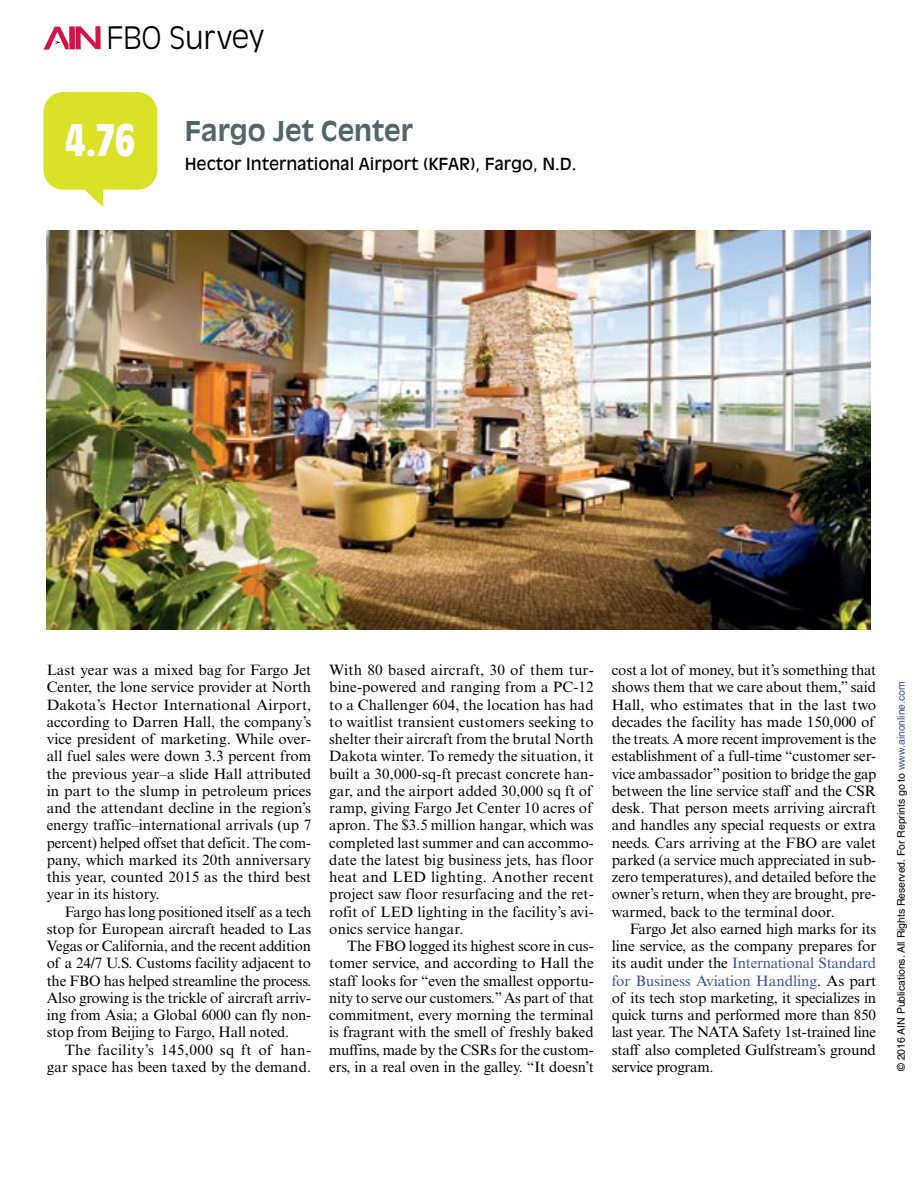
<style>
.page{position:relative;width:918px;height:1188px;background:#fff}
.page>*{position:absolute;margin:0;border:0;box-sizing:border-box;transform-origin:0 0}
.t1{font:700 condensed 44.7px "Antique Olive Std";color:#fff}
.t2{font:300 30.45px "Antique Olive Std";letter-spacing:-.01em;color:#000}
.t3{font:700 27px "Antique Olive Std";color:#52656b}
.t4{font:16.5px "Antique Olive Std";color:#000}
.t5{font:15px/17.2px "Times New Roman MT Std";letter-spacing:-.005em;color:#000;text-align:justify}
.t6{font:10.5px "Helvetica LT Std";letter-spacing:-.005em;color:#000}
.s1{color:#3953a4}
</style>
<div class="page">
<div style="left:69px;top:26px;width:6px;height:23px;background:#d31245"></div>
<svg style="left:44px;top:27px;width:25px;height:23px"></svg>
<svg style="left:75px;top:26px;width:26px;height:23px"></svg>
<img style="left:47px;top:230px;width:824px;height:400px">
<svg style="left:44px;top:92px;width:113px;height:114px"></svg>
<h2 class="t2" style="left:106px;top:20px;width:160px">FBO Survey</h2>
<h1 class="t1" style="left:65px;top:115px;width:72px">4.76</h1>
<h3 class="t3" style="left:185px;top:115px;width:229px">Fargo Jet Center</h3>
<p class="t4" style="left:185px;top:154px;width:393px">Hector International Airport (KFAR), Fargo, N.D.</p>
<p class="t5" style="left:47px;top:661px;width:266px">Last year was a mixed bag for Fargo Jet Center, the lone service provider at North Dakota’s Hector International Airport, according to Darren Hall, the company’s vice president of marketing. While over&shy;all fuel sales were down 3.3 percent from the previous year–a slide Hall attributed in part to the slump in petroleum prices and the attendant decline in the region’s energy traffic–international arrivals (up 7 percent) helped offset that deficit. The com&shy;pany, which marked its 20th anniversary this year, counted 2015 as the third best year in its history.</p>
<p class="t5" style="left:47px;top:903px;width:266px;text-indent:18px">Fargo has long positioned itself as a tech stop for European aircraft headed to Las Vegas or California, and the recent addition of a 24/7 U.S. Customs facility adjacent to the FBO has helped streamline the process.<br>Also growing is the trickle of aircraft arriv&shy;ing from Asia; a Global 6000 can fly non&shy;stop from Beijing to Fargo, Hall noted.</p>
<p class="t5" style="left:47px;top:1041px;width:266px;text-align:right">The facility’s 145,000 sq ft of han&shy;gar space has been taxed by the demand.</p>
<p class="t5" style="left:329px;top:661px;width:266px">With 80 based aircraft, 30 of them tur&shy;bine-powered and ranging from a PC-12 to a Challenger 604, the location has had to waitlist transient customers seeking to shelter their aircraft from the brutal North Dakota winter. To remedy the situation, it built a 30,000-sq-ft precast concrete han&shy;gar, and the airport added 30,000 sq ft of ramp, giving Fargo Jet Center 10 acres of apron. The $3.5 million hangar, which was completed last summer and can accommo&shy;date the latest big business jets, has floor heat and LED lighting. Another recent project saw floor resurfacing and the ret&shy;rofit of LED lighting in the facility’s avi&shy;onics service hangar.</p>
<p class="t5" style="left:329px;top:937px;width:266px;text-indent:18px">The FBO logged its highest score in cus&shy;tomer service, and according to Hall the staff looks for “even the smallest opportu&shy;nity to serve our customers.” As part of that commitment, every morning the terminal is fragrant with the smell of freshly baked muffins, made by the CSRs for the custom&shy;ers, in a real oven in the galley. “It doesn’t</p>
<p class="t5" style="left:612px;top:661px;width:266px">cost a lot of money, but it’s something that shows them that we care about them,” said Hall, who estimates that in the last two decades the facility has made 150,000 of the treats. A more recent improvement is the establishment of a full-time “customer ser&shy;vice ambassador” position to bridge the gap between the line service staff and the CSR desk. That person meets arriving aircraft and handles any special requests or extra needs. Cars arriving at the FBO are valet parked (a service much appreciated in sub&shy;zero temperatures), and detailed before the owner’s return, when they are brought, pre&shy;warmed, back to the terminal door.</p>
<p class="t5" style="left:612px;top:920px;width:266px;text-indent:18px">Fargo Jet also earned high marks for its line service, as the company prepares for its audit under the <span class="s1">International Standard for Business Aviation Handling</span>. As part of its tech stop marketing, it specializes in quick turns and performed more than 850 last year. The NATA Safety 1st-trained line staff also completed Gulfstream’s ground service program.</p>
<p class="t6" style="left:895px;top:1071px;width:391px;rotate:-90deg">© 2016 AIN Publications. All Rights Reserved. For Reprints go to <span class="s1">www.ainonline.com</span></p>
</div>
